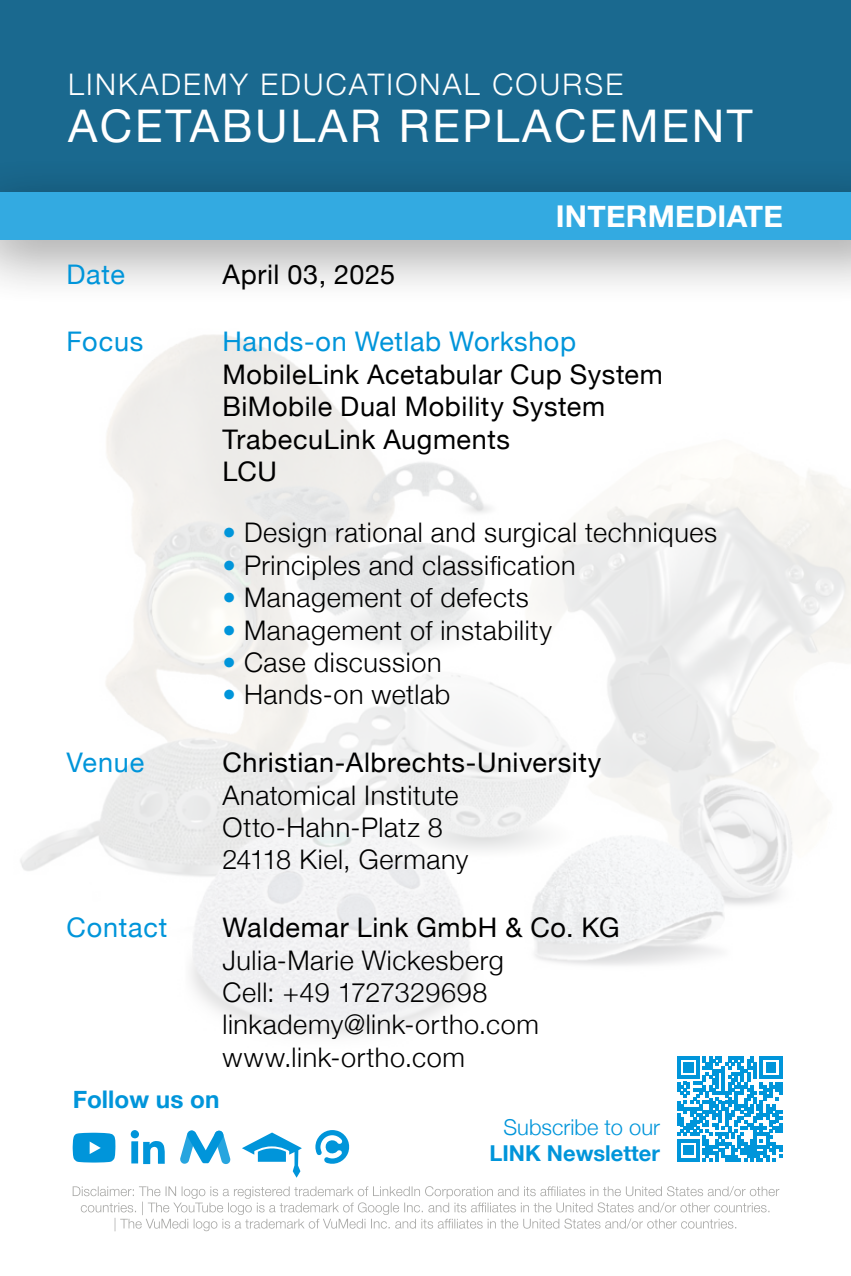
<style>
.page{position:relative;width:851px;height:1276px;background:#fff}
.page>*{position:absolute;margin:0;border:0;box-sizing:border-box;transform-origin:0 0}
.t1{font:45px "Helvetica Neue";letter-spacing:.06em;color:#fff}
.t2{font:700 30px "Helvetica Neue";letter-spacing:.01em;color:#fff}
.t3{font:300 29.7px "Helvetica Neue";letter-spacing:.075em;color:#fff}
.t4{font:300 27px/32.4px "Helvetica Neue";letter-spacing:.02em;color:#000}
.t5{font:27px/32.4px "Helvetica Neue";letter-spacing:.02em;color:#000}
.t6{font:27px "Helvetica Neue";letter-spacing:.025em;color:#0095da}
.t7{font:700 24.3px "Helvetica Neue";color:#0095da}
.t8{font:300 21.9px "Helvetica Neue";color:#0095da}
.t9{font:700 21.9px "Helvetica Neue";color:#0095da}
.s1{color:#0095da}
</style>
<div class="page">
<img style="left:20px;top:335px;width:830px;height:897px">
<div style="left:0;top:0;width:850px;height:192px;background:#1a698f"></div>
<div style="left:0;top:153px;width:850px;height:155px;background:#000;opacity:.5"></div>
<div style="left:0;top:192px;width:850px;height:48px;background:#33aae1"></div>
<svg style="left:73px;top:1186px;width:706px;height:45px"></svg>
<div style="left:131px;top:1130px;width:8px;height:8px;background:#0095da;border-radius:50%"></div>
<div style="left:131px;top:1141px;width:7px;height:22px;background:#0095da"></div>
<svg style="left:143px;top:1141px;width:22px;height:23px"></svg>
<svg style="left:180px;top:1130px;width:51px;height:34px"></svg>
<svg style="left:73px;top:1132px;width:43px;height:30px"></svg>
<svg style="left:242px;top:1132px;width:60px;height:45px"></svg>
<svg style="left:315px;top:1130px;width:36px;height:36px"></svg>
<svg style="left:677px;top:1056px;width:105px;height:105px"></svg>
<p class="t3" style="left:68px;top:71px;width:556px">LINKADEMY EDUCATIONAL COURSE</p>
<h1 class="t1" style="left:68px;top:109px;width:686px">ACETABULAR REPLACEMENT</h1>
<p class="t6" style="left:66px;top:264px;width:60px">Date</p>
<p class="t5" style="left:222px;top:260px;width:174px">April 03, 2025</p>
<p class="t2" style="left:555px;top:199px;width:229px">INTERMEDIATE</p>
<p class="t6" style="left:66px;top:332px;width:79px">Focus</p>
<p class="t6" style="left:222px;top:332px;width:355px">Hands-on Wetlab Workshop</p>
<p class="t5" style="left:222px;top:361px;width:442px">MobileLink Acetabular Cup System<br>BiMobile Dual Mobility System<br>TrabecuLink Augments<br>LCU</p>
<p class="t4" style="left:222px;top:518px;width:496px"><span class="s1">•</span> Design rational and surgical techniques</p>
<p class="t4" style="left:222px;top:547px;width:354px"><span class="s1">•</span> Principles and classification</p>
<p class="t4" style="left:222px;top:583px;width:308px"><span class="s1">•</span> Management of defects</p>
<p class="t4" style="left:222px;top:615px;width:331px"><span class="s1">•</span> Management of instability</p>
<p class="t4" style="left:222px;top:648px;width:220px"><span class="s1">•</span> Case discussion</p>
<p class="t4" style="left:222px;top:680px;width:229px"><span class="s1">•</span> Hands-on wetlab</p>
<p class="t6" style="left:66px;top:752px;width:79px">Venue</p>
<p class="t5" style="left:222px;top:749px;width:380px">Christian-Albrechts-University</p>
<p class="t4" style="left:222px;top:780px;width:247px">Anatomical Institute<br>Otto-Hahn-Platz 8<br>24118 Kiel, Germany</p>
<p class="t6" style="left:66px;top:917px;width:103px">Contact</p>
<p class="t5" style="left:222px;top:914px;width:398px">Waldemar Link GmbH &amp; Co. KG</p>
<p class="t4" style="left:222px;top:945px;width:318px">Julia-Marie Wickesberg<br>Cell: +49 1727329698 linkademy@link-ortho.com www.link-ortho.com</p>
<p class="t7" style="left:73px;top:1085px;width:148px">Follow us on</p>
<p class="t8" style="left:503px;top:1117px;width:158px">Subscribe to our</p>
<p class="t9" style="left:489px;top:1140px;width:172px">LINK Newsletter</p>
</div>
